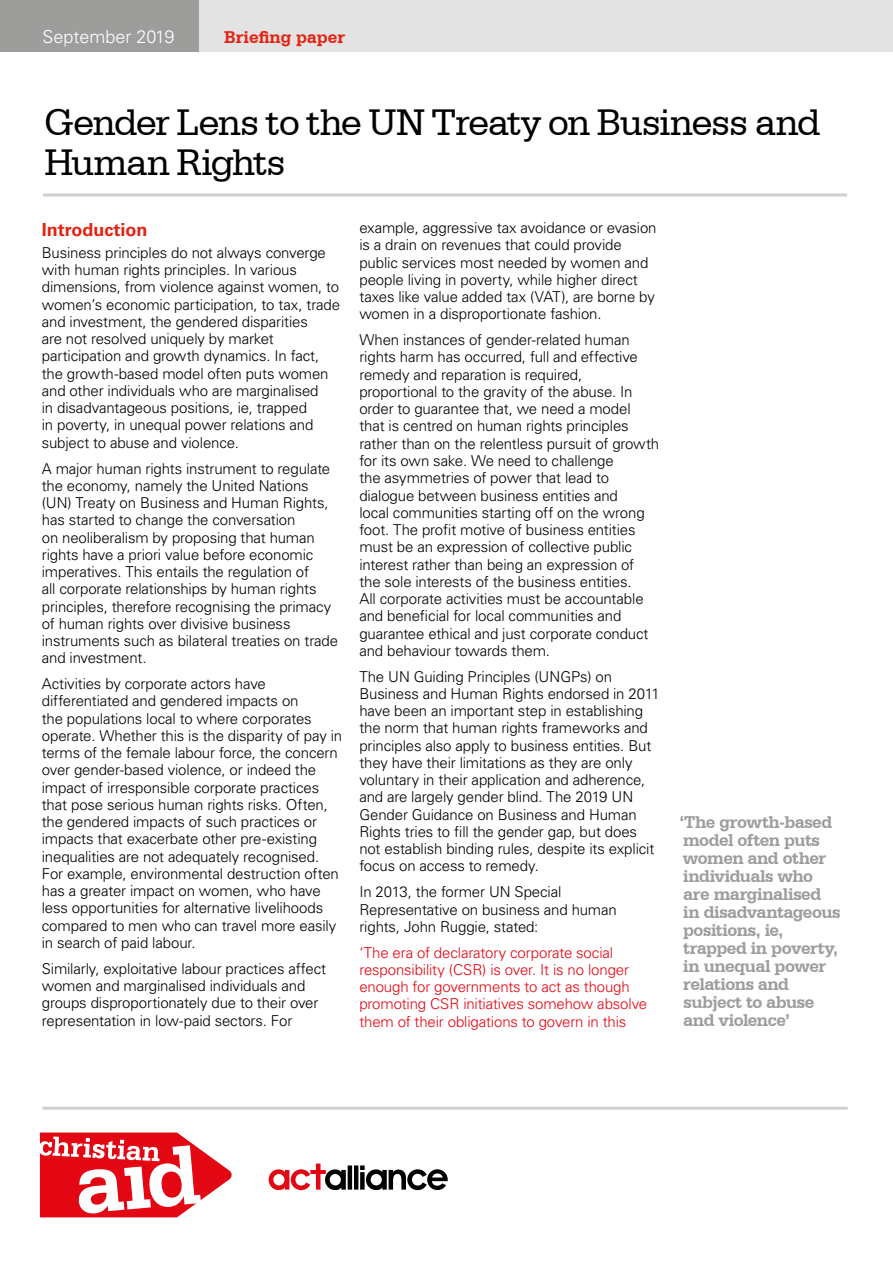
<style>
.page{position:relative;width:893px;height:1263px;background:#fff}
.page>*{position:absolute;margin:0;border:0;box-sizing:border-box;transform-origin:0 0}
.t1{font:39px/40.5px "Serifa BT";letter-spacing:-.03em;color:#000}
.t2{font:700 18px/18px "Serifa BT";letter-spacing:-.025em;color:#9d9d9c}
.t3{font:300 18px "Univers CA";color:#fff}
.t4{font:700 18px "Serifa BT";color:#e42313}
.t5{font:700 18px "Univers CA";color:#e42313}
.t6{font:300 15px/17.2px "Univers CA";letter-spacing:-.01em;color:#000}
.t7{font:300 15px/17.2px "Univers CA";letter-spacing:-.01em;color:#e30613}
</style>
<div class="page">
<svg style="left:40px;top:1132px;width:191px;height:85px"></svg>
<div style="left:0;top:0;width:266px;height:51px;background:#9d9d9c"></div>
<div style="left:200px;top:0;width:693px;height:51px;background:#e3e3e3"></div>
<hr style="left:43px;top:1107px;width:805px;height:3px;background:#d0d0d0">
<hr style="left:43px;top:193px;width:804px;height:3px;background:#d0d0d0">
<svg style="left:269px;top:1163px;width:179px;height:27px"></svg>
<p class="t3" style="left:43px;top:25px;width:133px">September 2019</p>
<p class="t4" style="left:224px;top:25px;width:122px">Briefing paper</p>
<h1 class="t1" style="left:44px;top:101px;width:778px">Gender Lens to the UN Treaty on Business and<br>Human Rights</h1>
<p class="t5" style="left:42px;top:219px;width:107px">Introduction</p>
<p class="t6" style="left:42px;top:244px;width:300px">Business principles do not always converge with human rights principles. In various dimensions, from violence against women, to women’s economic participation, to tax, trade and investment, the gendered disparities<br>are not resolved uniquely by market participation and growth dynamics. In fact, the growth-based model often puts women and other individuals who are marginalised<br>in disadvantageous positions, ie, trapped<br>in poverty, in unequal power relations and subject to abuse and violence.</p>
<p class="t6" style="left:42px;top:460px;width:298px">A major human rights instrument to regulate the economy, namely the United Nations (UN) Treaty on Business and Human Rights, has started to change the conversation<br>on neoliberalism by proposing that human rights have a priori value before economic imperatives. This entails the regulation of<br>all corporate relationships by human rights principles, therefore recognising the primacy of human rights over divisive business instruments such as bilateral treaties on trade and investment.</p>
<p class="t6" style="left:42px;top:675px;width:302px">Activities by corporate actors have differentiated and gendered impacts on<br>the populations local to where corporates operate. Whether this is the disparity of pay in terms of the female labour force, the concern over gender-based violence, or indeed the impact of irresponsible corporate practices that pose serious human rights risks. Often, the gendered impacts of such practices or impacts that exacerbate other pre-existing inequalities are not adequately recognised.<br>For example, environmental destruction often has a greater impact on women, who have less opportunities for alternative livelihoods compared to men who can travel more easily in search of paid labour.</p>
<p class="t6" style="left:42px;top:960px;width:286px">Similarly, exploitative labour practices affect women and marginalised individuals and groups disproportionately due to their over representation in low-paid sectors. For</p>
<p class="t6" style="left:359px;top:219px;width:299px">example, aggressive tax avoidance or evasion is a drain on revenues that could provide public services most needed by women and people living in poverty, while higher direct taxes like value added tax (VAT), are borne by women in a disproportionate fashion.</p>
<p class="t6" style="left:359px;top:331px;width:301px">When instances of gender-related human rights harm has occurred, full and effective remedy and reparation is required, proportional to the gravity of the abuse. In order to guarantee that, we need a model that is centred on human rights principles rather than on the relentless pursuit of growth for its own sake. We need to challenge<br>the asymmetries of power that lead to dialogue between business entities and<br>local communities starting off on the wrong foot. The profit motive of business entities must be an expression of collective public interest rather than being an expression of<br>the sole interests of the business entities.<br>All corporate activities must be accountable and beneficial for local communities and guarantee ethical and just corporate conduct and behaviour towards them.</p>
<p class="t6" style="left:359px;top:668px;width:302px">The UN Guiding Principles (UNGPs) on Business and Human Rights endorsed in 2011 have been an important step in establishing the norm that human rights frameworks and principles also apply to business entities. But they have their limitations as they are only voluntary in their application and adherence, and are largely gender blind. The 2019 UN Gender Guidance on Business and Human Rights tries to fill the gender gap, but does not establish binding rules, despite its explicit focus on access to remedy.</p>
<p class="t6" style="left:359px;top:883px;width:259px">In 2013, the former UN Special<br>Representative on business and human rights, John Ruggie, stated:</p>
<p class="t7" style="left:359px;top:944px;width:289px">‘The era of declaratory corporate social responsibility (CSR) is over. It is no longer enough for governments to act as though promoting CSR initiatives somehow absolve them of their obligations to govern in this</p>
<p class="t2" style="left:679px;top:813px;width:163px">‘The growth-based model often puts women and other individuals who<br>are marginalised<br>in disadvantageous positions, ie, trapped in poverty, in unequal power relations and subject to abuse and violence’</p>
</div>
